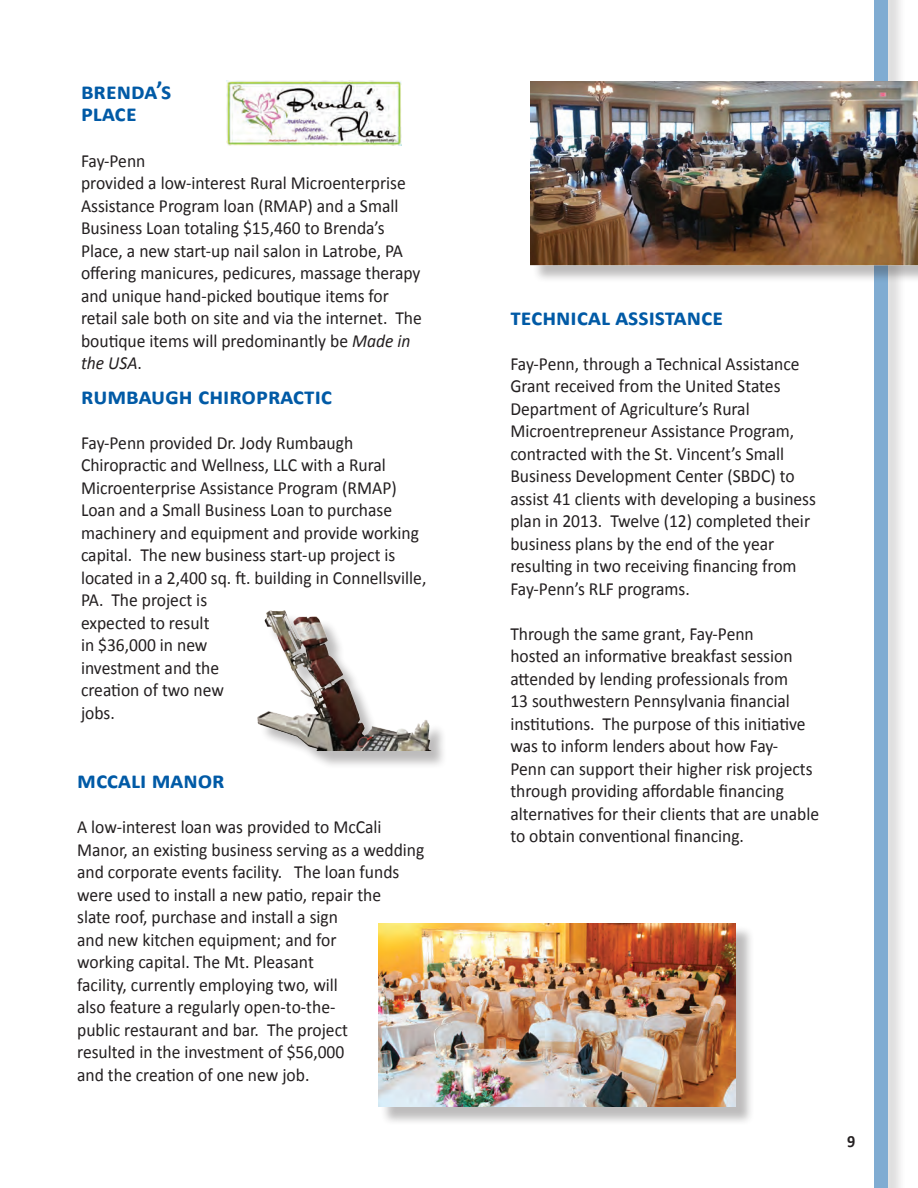
<style>
.page{position:relative;width:918px;height:1188px;background:#fff}
.page>*{position:absolute;margin:0;border:0;box-sizing:border-box;transform-origin:0 0}
.t1{font:700 24px/22.5px "Calibri";color:#015aa6}
.t2{font:18.6px/22.5px "Calibri";color:#231f20;scale:.95 1}
.t3{font:700 17.1px "Calibri";color:#231f20;scale:.95 1}
.s1{font-style:italic}
</style>
<div class="page">
<div style="left:260px;top:614px;width:189px;height:155px;background:#231f20;opacity:.3"></div>
<img style="left:257px;top:610px;width:191px;height:140px">
<div style="left:381px;top:926px;width:373px;height:200px;background:#231f20;opacity:.3"></div>
<img style="left:378px;top:923px;width:358px;height:184px">
<img style="left:227px;top:81px;width:174px;height:65px">
<div style="left:876px;top:0;width:30px;height:1188px;background:#231f20;opacity:.3"></div>
<div style="left:874px;top:0;width:14px;height:1188px;background:#80acd2"></div>
<div style="left:533px;top:83px;width:385px;height:201px;background:#231f20;opacity:.3"></div>
<img style="left:530px;top:81px;width:388px;height:185px">
<p class="t1" style="left:81px;top:80px;width:90px;text-indent:50px">DA’S<br>PLA CE</p>
<p class="t2" style="left:81px;top:149px;width:360px">Fay-Penn<br>provided a low-interest Rural Microenterprise Assistance Program loan (RMAP) and a Small Business Loan totaling $15,460 to Brenda’s Place, a new start-up nail salon in Latrobe, PA offering manicures, pedicures, massage therapy and unique hand-picked boutique items for retail sale both on site and via the internet. The boutique items will predominantly be <span class="s1">Made in the USA</span>.</p>
<p class="t1" style="left:81px;top:385px;width:15px">RUMBAUGH</p>
<p class="t1" style="left:198px;top:385px;width:25px">CHIROPRA</p>
<p class="t1" style="left:293px;top:385px;width:41px">CTIC</p>
<p class="t2" style="left:81px;top:431px;width:365px">Fay-Penn provided Dr. Jody Rumbaugh<br>Chiropractic and Wellness, LLC with a Rural<br>Microenterprise Assistance Program (RMAP)<br>Loan and a Small Business Loan to purchase machinery and equipment and provide working capital. The new business start-up project is located in a 2,400 sq. ft. building in Connellsville,<br>PA. The project is<br>expected to result<br>in $36,000 in new<br>investment and the<br>creation of two new<br>jobs.</p>
<p class="t1" style="left:81px;top:80px;width:13px">BREN</p>
<p class="t1" style="left:77px;top:769px;width:90px">MCCALI MANOR</p>
<p class="t2" style="left:77px;top:816px;width:367px">A low-interest loan was provided to McCali Manor, an existing business serving as a wedding and corporate events facility. The loan funds were used to install a new patio, repair the<br>slate roof, purchase and install a sign<br>and new kitchen equipment; and for<br>working capital. The Mt. Pleasant<br>facility, currently employing two, will<br>also feature a regularly open-to-the-<br>public restaurant and bar. The project<br>resulted in the investment of $56,000<br>and the creation of one new job.</p>
<p class="t1" style="left:510px;top:306px;width:116px">TECHNICAL ASSIS</p>
<p class="t1" style="left:665px;top:306px;width:57px">TANCE</p>
<p class="t2" style="left:510px;top:352px;width:323px">Fay-Penn, through a Technical Assistance Grant received from the United States Department of Agriculture’s Rural Microentrepreneur Assistance Program, contracted with the St. Vincent’s Small Business Development Center (SBDC) to assist 41 clients with developing a business plan in 2013. Twelve (12) completed their business plans by the end of the year resulting in two receiving financing from Fay-Penn’s RLF programs.</p>
<p class="t2" style="left:510px;top:623px;width:326px">Through the same grant, Fay-Penn<br>hosted an informative breakfast session attended by lending professionals from<br>13 southwestern Pennsylvania financial institutions. The purpose of this initiative was to inform lenders about how Fay-<br>Penn can support their higher risk projects through providing affordable financing alternatives for their clients that are unable to obtain conventional financing.</p>
<p class="t3" style="left:847px;top:1130px;width:10px">9</p>
</div>
